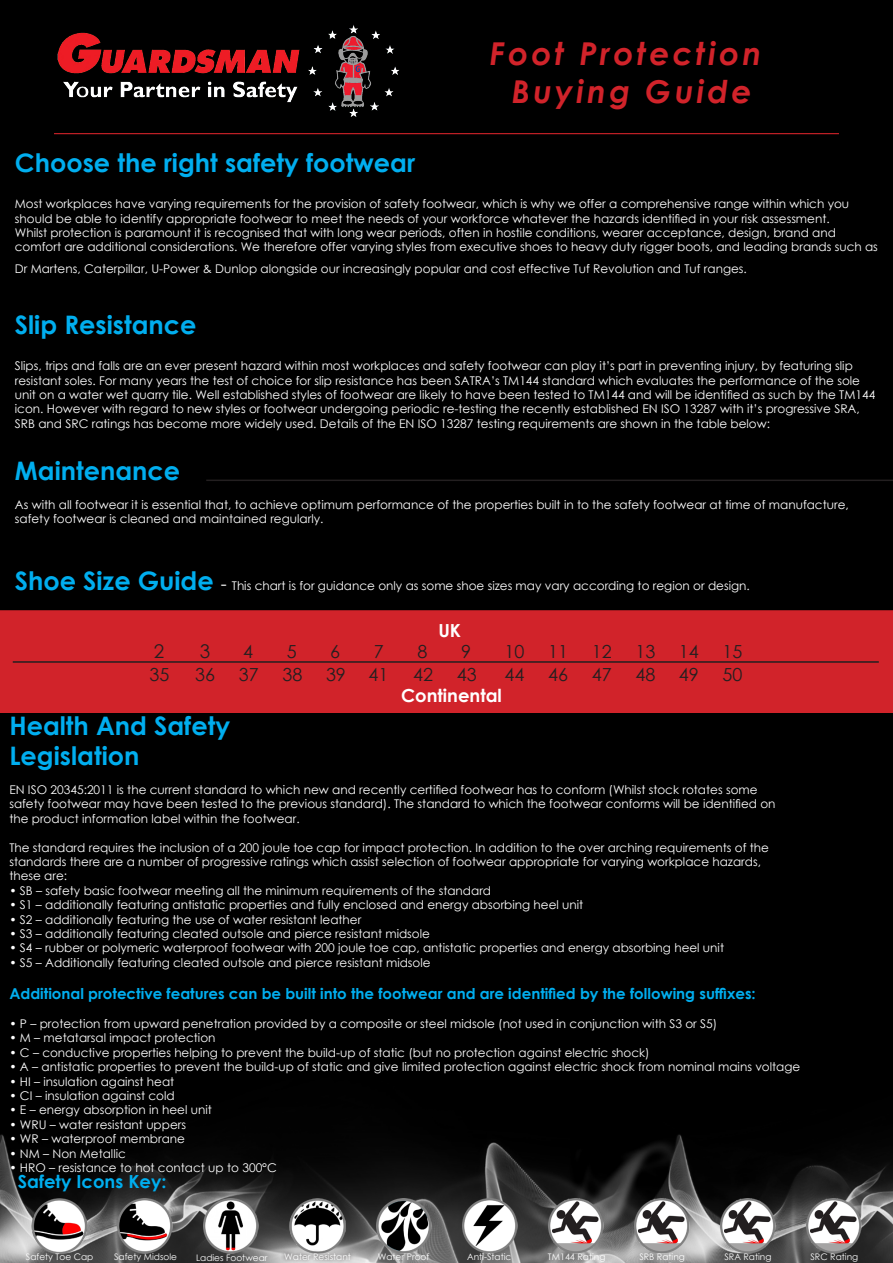
<style>
.page{position:relative;width:893px;height:1263px;background:#000}
.page>*{position:absolute;margin:0;border:0;box-sizing:border-box;transform-origin:0 0}
.t1{font:italic 700 31.5px "Century Gothic";letter-spacing:.1em;color:#d1232a}
.t2{font:700 25.5px "Century Gothic";color:#00aeef}
.t3{font:18.9px "Century Gothic";color:#231f20}
.t4{font:18px "Century Gothic";color:#231f20}
.t5{font:700 18px "Century Gothic";color:#00aeef}
.t6{font:700 18px "Century Gothic";color:#fff}
.t7{font:700 15px "Century Gothic";color:#00aeef}
.t8{font:12px/14.4px "Century Gothic";color:#fff}
.t9{font:9px "Century Gothic";color:#fff}
.s1{font-weight:700;font-size:25.5px;color:#00aeef}
.s2{font-size:18px}
</style>
<div class="page">
<img style="left:51px;top:21px;width:354px;height:100px">
<hr style="left:54px;top:133px;width:785px;height:1px;background:#d1232a">
<hr style="left:206px;top:480px;width:687px;height:1px;background:#231f20">
<div style="left:0;top:610px;width:893px;height:103px;background:#d1232a"></div>
<hr style="left:13px;top:661px;width:866px;height:2px;background:#231f20">
<img style="left:32px;top:1199px;width:55px;height:54px">
<img style="left:118px;top:1199px;width:55px;height:55px">
<img style="left:204px;top:1199px;width:55px;height:55px">
<img style="left:290px;top:1199px;width:55px;height:49px">
<img style="left:376px;top:1199px;width:55px;height:55px">
<img style="left:462px;top:1199px;width:55px;height:55px">
<img style="left:548px;top:1199px;width:55px;height:55px">
<img style="left:634px;top:1199px;width:55px;height:55px">
<img style="left:720px;top:1199px;width:56px;height:55px">
<img style="left:807px;top:1199px;width:55px;height:55px">
<svg style="left:281px;top:1248px;width:74px;height:15px"></svg>
<p class="t1" style="left:490px;top:30px;width:273px">Foot Protection</p>
<p class="t1" style="left:512px;top:67px;width:242px">Buying Guide</p>
<p class="t2" style="left:15px;top:144px;width:402px">Choose the right safety footwear</p>
<p class="t8" style="left:15px;top:196px;width:836px">Most workplaces have varying requirements for the provision of safety footwear, which is why we offer a comprehensive range within which you should be able to identify appropriate footwear to meet the needs of your workforce whatever the hazards identified in your risk assessment.</p>
<p class="t8" style="left:15px;top:225px;width:865px">Whilst protection is paramount it is recognised that with long wear periods, often in hostile conditions, wearer acceptance, design, brand and comfort are additional considerations. We therefore offer varying styles from executive shoes to heavy duty rigger boots, and leading brands such as</p>
<p class="t8" style="left:15px;top:261px;width:733px">Dr Martens, Caterpillar, U-Power &amp; Dunlop alongside our increasingly popular and cost effective Tuf Revolution and Tuf ranges.</p>
<p class="t2" style="left:15px;top:306px;width:183px">Slip Resistance</p>
<p class="t8" style="left:15px;top:358px;width:847px">Slips, trips and falls are an ever present hazard within most workplaces and safety footwear can play it’s part in preventing injury, by featuring slip resistant soles. For many years the test of choice for slip resistance has been SATRA’s TM144 standard which evaluates the performance of the sole</p>
<p class="t8" style="left:15px;top:387px;width:862px">unit on a water wet quarry tile. Well established styles of footwear are likely to have been tested to TM144 and will be identified as such by the TM144 icon. However with regard to new styles or footwear undergoing periodic re-testing the recently established EN ISO 13287 with it’s progressive SRA,<br>SRB and SRC ratings has become more widely used. Details of the EN ISO 13287 testing requirements are shown in the table below:</p>
<p class="t2" style="left:15px;top:451px;width:167px">Maintenance</p>
<p class="t8" style="left:15px;top:497px;width:835px">As with all footwear it is essential that, to achieve optimum performance of the properties built in to the safety footwear at time of manufacture, safety footwear is cleaned and maintained regularly.</p>
<p class="t8" style="left:15px;top:578px;width:736px"><span class="s1">Shoe Size Guide</span> <span class="s2">-</span> This chart is for guidance only as some shoe sizes may vary according to region or design.</p>
<p class="t3" style="left:154px;top:638px;width:12px">2</p>
<p class="t4" style="left:150px;top:662px;width:21px">35</p>
<p class="t3" style="left:200px;top:638px;width:12px">3</p>
<p class="t4" style="left:195px;top:662px;width:21px">36</p>
<p class="t4" style="left:243px;top:639px;width:11px">4</p>
<p class="t4" style="left:239px;top:662px;width:21px">37</p>
<p class="t4" style="left:287px;top:639px;width:11px">5</p>
<p class="t4" style="left:282px;top:662px;width:21px">38</p>
<p class="t4" style="left:330px;top:639px;width:11px">6</p>
<p class="t4" style="left:326px;top:662px;width:21px">39</p>
<p class="t4" style="left:374px;top:639px;width:11px">7</p>
<p class="t4" style="left:369px;top:662px;width:21px">41</p>
<p class="t6" style="left:438px;top:617px;width:24px">UK</p>
<p class="t4" style="left:417px;top:639px;width:11px">8</p>
<p class="t4" style="left:413px;top:662px;width:21px">42</p>
<p class="t4" style="left:461px;top:639px;width:11px">9</p>
<p class="t4" style="left:457px;top:662px;width:21px">43</p>
<p class="t4" style="left:505px;top:639px;width:21px">10</p>
<p class="t4" style="left:505px;top:662px;width:21px">44</p>
<p class="t6" style="left:401px;top:682px;width:102px">Continental</p>
<p class="t4" style="left:548px;top:639px;width:21px">11</p>
<p class="t4" style="left:548px;top:662px;width:21px">46</p>
<p class="t4" style="left:592px;top:639px;width:21px">12</p>
<p class="t4" style="left:592px;top:662px;width:21px">47</p>
<p class="t4" style="left:635px;top:639px;width:21px">13</p>
<p class="t4" style="left:679px;top:639px;width:21px">14</p>
<p class="t4" style="left:722px;top:639px;width:21px">15</p>
<p class="t4" style="left:635px;top:662px;width:21px">48</p>
<p class="t4" style="left:679px;top:662px;width:21px">49</p>
<p class="t4" style="left:722px;top:662px;width:21px">50</p>
<p class="t2" style="left:9px;top:706px;width:222px">Health And Safety</p>
<p class="t2" style="left:9px;top:737px;width:132px">Legislation</p>
<p class="t8" style="left:9px;top:782px;width:750px">EN ISO 20345:2011 is the current standard to which new and recently certified footwear has to conform (Whilst stock rotates some</p>
<p class="t8" style="left:9px;top:797px;width:768px">safety footwear may have been tested to the previous standard). The standard to which the footwear conforms will be identified on</p>
<p class="t8" style="left:9px;top:811px;width:292px">the product information label within the footwear.</p>
<p class="t8" style="left:9px;top:840px;width:761px">The standard requires the inclusion of a 200 joule toe cap for impact protection. In addition to the over arching requirements of the</p>
<p class="t8" style="left:9px;top:854px;width:753px">standards there are a number of progressive ratings which assist selection of footwear appropriate for varying workplace hazards,</p>
<p class="t8" style="left:9px;top:869px;width:59px">these are:</p>
<p class="t8" style="left:9px;top:883px;width:483px">• SB – safety basic footwear meeting all the minimum requirements of the standard</p>
<p class="t8" style="left:9px;top:897px;width:575px">• S1 – additionally featuring antistatic properties and fully enclosed and energy absorbing heel unit</p>
<p class="t8" style="left:9px;top:912px;width:353px">• S2 – additionally featuring the use of water resistant leather</p>
<p class="t8" style="left:9px;top:926px;width:422px">• S3 – additionally featuring cleated outsole and pierce resistant midsole</p>
<p class="t8" style="left:9px;top:941px;width:716px">• S4 – rubber or polymeric waterproof footwear with 200 joule toe cap, antistatic properties and energy absorbing heel unit</p>
<p class="t8" style="left:9px;top:955px;width:423px">• S5 – Additionally featuring cleated outsole and pierce resistant midsole</p>
<p class="t7" style="left:9px;top:982px;width:748px">Additional protective features can be built into the footwear and are identified by the following suffixes:</p>
<p class="t8" style="left:9px;top:1016px;width:709px">• P – protection from upward penetration provided by a composite or steel midsole (not used in conjunction with S3 or S5)</p>
<p class="t8" style="left:9px;top:1031px;width:208px">• M – metatarsal impact protection</p>
<p class="t8" style="left:9px;top:1045px;width:642px">• C – conductive properties helping to prevent the build-up of static (but no protection against electric shock)</p>
<p class="t8" style="left:9px;top:1059px;width:792px">• A – antistatic properties to prevent the build-up of static and give limited protection against electric shock from nominal mains voltage</p>
<p class="t8" style="left:9px;top:1074px;width:167px">• HI – insulation against heat</p>
<p class="t8" style="left:9px;top:1088px;width:167px">• CI – insulation against cold</p>
<p class="t8" style="left:9px;top:1103px;width:204px">• E – energy absorption in heel unit</p>
<p class="t8" style="left:9px;top:1117px;width:178px">• WRU – water resistant uppers</p>
<p class="t8" style="left:9px;top:1131px;width:177px">• WR – waterproof membrane</p>
<p class="t8" style="left:9px;top:1146px;width:118px">• NM – Non Metallic</p>
<p class="t8" style="left:9px;top:1160px;width:269px">• HRO – resistance to hot contact up to 300°C</p>
<p class="t5" style="left:18px;top:1168px;width:150px">Safety Icons Key:</p>
<p class="t9" style="left:26px;top:1250px;width:69px">Safety Toe Cap</p>
<p class="t9" style="left:114px;top:1250px;width:64px">Safety Midsole</p>
<p class="t9" style="left:196px;top:1252px;width:73px">Ladies Footwear</p>
<p class="t9" style="left:284px;top:1250px;width:68px">Water Resistant</p>
<p class="t9" style="left:378px;top:1250px;width:53px">Water Proof</p>
<p class="t9" style="left:467px;top:1250px;width:46px">Anti-Static</p>
<p class="t9" style="left:548px;top:1250px;width:59px">TM144 Rating</p>
<p class="t9" style="left:639px;top:1250px;width:47px">SRB Rating</p>
<p class="t9" style="left:724px;top:1250px;width:49px">SRA Rating</p>
<p class="t9" style="left:810px;top:1250px;width:49px">SRC Rating</p>
</div>
